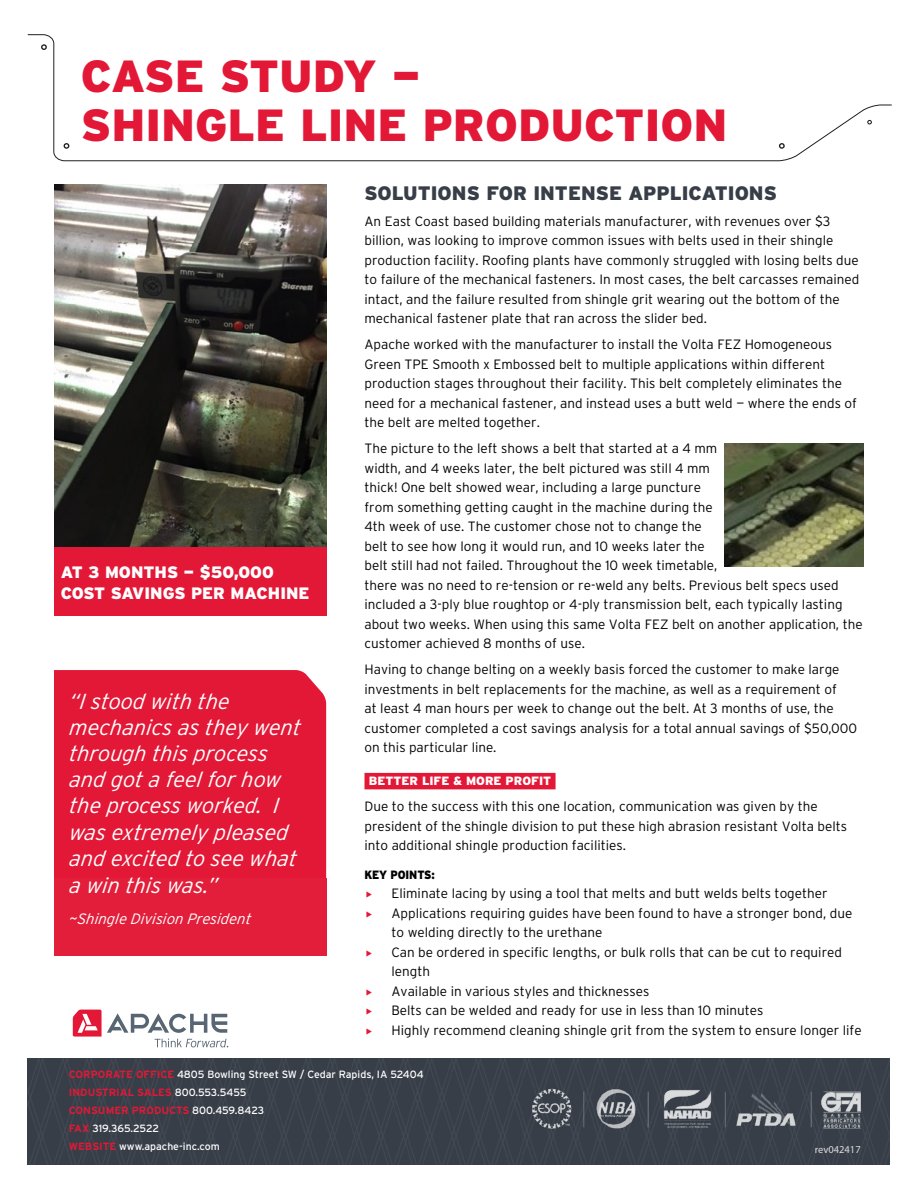
<style>
.page{position:relative;width:918px;height:1188px;background:#fff}
.page>*{position:absolute;margin:0;border:0;box-sizing:border-box;transform-origin:0 0}
.t1{font:900 45px/49.5px "Interstate";color:#e31837}
.t2{font:italic 300 21.75px/26.2px "Interstate";color:#fff}
.t3{font:900 19.5px "Interstate";color:#373e48}
.t4{font:900 16.5px/21px "Interstate";color:#fff}
.t5{font:italic 300 15px "Interstate";color:#fff}
.t6{font:300 13.5px/19.5px "Interstate";color:#000}
.t7{font:900 12px "Interstate";color:#fff}
.t8{font:900 12px "Interstate";letter-spacing:-.01em;color:#000;scale:.9 1}
.t9{font:10.5px/18px "Interstate";color:#fff}
.t10{font:10.5px "Myriad Pro";color:#dcddde}
.s1{font-weight:700;color:#e21836}
</style>
<div class="page">
<img style="left:28px;top:1058px;width:862px;height:107px">
<img style="left:532px;top:1085px;width:332px;height:44px">
<svg style="left:73px;top:1010px;width:155px;height:37px"></svg>
<svg style="left:27px;top:34px;width:865px;height:128px"></svg>
<div style="left:364px;top:773px;width:192px;height:16px;background:#e31837"></div>
<img style="left:54px;top:184px;width:272px;height:364px">
<div style="left:54px;top:548px;width:272px;height:68px;background:#e31837"></div>
<img style="left:725px;top:443px;width:139px;height:124px">
<div style="left:54px;top:873px;width:272px;height:83px;background:#e31e3a"></div>
<div style="left:54px;top:670px;width:272px;height:203px;background:#e31837"></div>
<h1 class="t1" style="left:81px;top:51px;width:648px">CASE STUDY —<br>SHINGLE LINE PRODUCTION</h1>
<p class="t4" style="left:61px;top:561px;width:250px">AT 3 MONTHS — $50,000<br>COST SAVINGS PER MACHINE</p>
<h2 class="t2" style="left:69px;top:688px;width:237px">“I stood with the mechanics as they went through this p rocess and got a feel for how the p rocess worked. I was extremely pleased and excited to see what a win this was.”</h2>
<p class="t5" style="left:69px;top:910px;width:186px">~Shingle Division President</p>
<h3 class="t3" style="left:364px;top:181px;width:414px">SOLUTIONS FOR INTENSE APPLICATIONS</h3>
<p class="t6" style="left:364px;top:211px;width:496px">An East Coast based building materials manufacturer, with revenues over $3 billion, was looking to improve common issues with belts used in their shingle production facility. Roofing plants have commonly struggled with losing belts due to failure of the mechanical fasteners. In most cases, the belt carcasses remained intact, and the failure resulted from shingle grit wearing out the bottom of the mechanical fastener plate that ran across the slider bed.</p>
<p class="t6" style="left:364px;top:335px;width:494px">Apache worked with the manufacturer to install the Volta FEZ Homogeneous Green TPE Smooth x Embossed belt to multiple applications within different production stages throughout their facility. This belt completely eliminates the need for a mechanical fastener, and instead uses a butt weld — where the ends of the belt are melted together.</p>
<p class="t6" style="left:364px;top:438px;width:500px">The picture to the left shows a belt that started at a 4 mm<br>width, and 4 weeks later, the belt pictured was still 4 mm<br>thick! One belt showed wear, including a large puncture<br>from something getting caught in the machine during the<br>4th week of use. The customer chose not to change the<br>belt to see how long it would run, and 10 weeks later the<br>belt still had not failed. Throughout the 10 week timetable,<br>there was no need to re-tension or re-weld any belts. Previous belt specs used included a 3-ply blue roughtop or 4-ply transmission belt, each typically lasting about two weeks. When using this same Volta FEZ belt on another application, the customer achieved 8 months of use.</p>
<p class="t6" style="left:364px;top:659px;width:494px">Having to change belting on a weekly basis forced the customer to make large investments in belt replacements for the machine, as well as a requirement of<br>at least 4 man hours per week to change out the belt. At 3 months of use, the customer completed a cost savings analysis for a total annual savings of $50,000 on this particular line.</p>
<p class="t7" style="left:369px;top:774px;width:184px">BETTER LIFE &amp; MORE PROFIT</p>
<p class="t6" style="left:364px;top:796px;width:484px">Due to the success with this one location, communication was given by the president of the shingle division to put these high abrasion resistant Volta belts into additional shingle production facilities.</p>
<p class="t8" style="left:364px;top:867px;width:80px">KEY POINTS:</p>
<p class="t6" style="left:392px;top:883px;width:472px">Eliminate lacing by using a tool that melts and butt welds belts together Applications requiring guides have been found to have a stronger bond, due to welding directly to the urethane<br>Can be ordered in specific lengths, or bulk rolls that can be cut to required length<br>Available in various styles and thicknesses<br>Belts can be welded and ready for use in less than 10 minutes<br>Highly recommend cleaning shingle grit from the system to ensure longer life</p>
<p class="t9" style="left:69px;top:1065px;width:356px"><span class="s1">CORPORATE OFFICE</span> 4805 Bowling Street SW / Cedar Rapids, IA 52404<br><span class="s1">INDUSTRIAL SALES</span> 800.553.5455<br><span class="s1">CONSUMER PRODUCTS</span> 800.459.8423<br><span class="s1">FAX</span> 319.365.2522<br><span class="s1">WEBSITE</span> www.apache-inc.com</p>
<p class="t10" style="left:815px;top:1143px;width:47px">rev042417</p>
</div>
